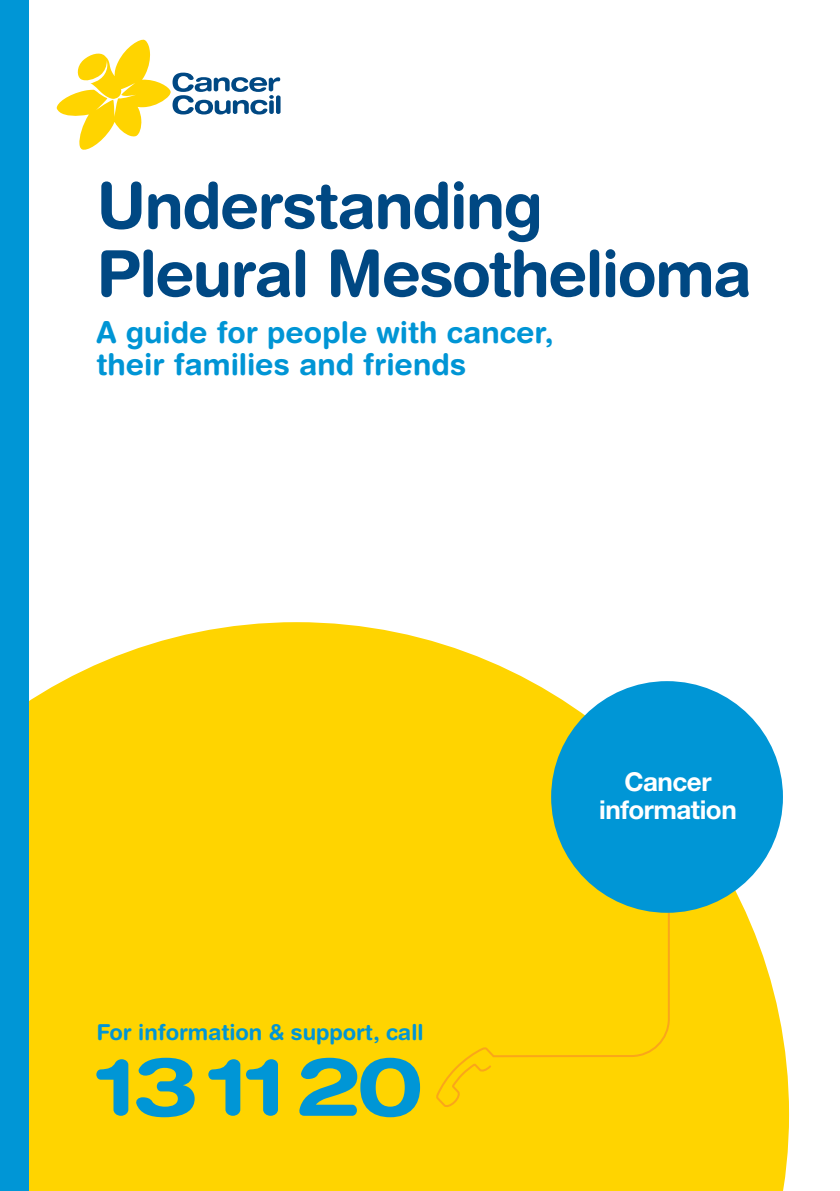
<style>
.page{position:relative;width:840px;height:1191px;background:#fff}
.page>*{position:absolute;margin:0;border:0;box-sizing:border-box;transform-origin:0 0}
.t1{font:700 64px/68px "Helvetica Rounded LT Std";letter-spacing:-.025em;color:#004883}
.t2{font:700 30px/32px "Helvetica Rounded LT Std";color:#0095d5}
.t3{font:700 26px/28px "Helvetica Neue LT Std";letter-spacing:-.02em;color:#fff;text-align:center}
.t4{font:700 22px "Helvetica Rounded LT Std";letter-spacing:-.005em;color:#0095d5}
</style>
<div class="page">
<svg style="left:56px;top:39px;width:224px;height:111px"></svg>
<svg style="left:29px;top:622px;width:759px;height:569px;background:#fed81c"></svg>
<svg style="left:208px;top:1059px;width:32px;height:56px;background:#76b272"></svg>
<svg style="left:246px;top:1059px;width:32px;height:56px;background:#74b274"></svg>
<svg style="left:96px;top:1059px;width:32px;height:56px;background:#76b272"></svg>
<svg style="left:135px;top:1057px;width:59px;height:60px;background:#74b273"></svg>
<svg style="left:299px;top:1057px;width:121px;height:60px;background:#72b175"></svg>
<div style="left:434px;top:911px;width:236px;height:197px;background:#ffd400"></div>
<div style="left:551px;top:681px;width:231px;height:231px;background:#0096d6;border-radius:50%"></div>
<div style="left:0;top:0;width:29px;height:1191px;background:#0096d6"></div>
<h1 class="t1" style="left:96px;top:170px;width:656px">Understanding<br>Pleural Mesothelioma</h1>
<p class="t2" style="left:96px;top:316px;width:458px">A guide for people with cancer, their families and friends</p>
<p class="t4" style="left:96px;top:1019px;width:328px">For information &amp; support, call</p>
<p class="t3" style="left:599px;top:767px;width:139px">Cancer information</p>
</div>
